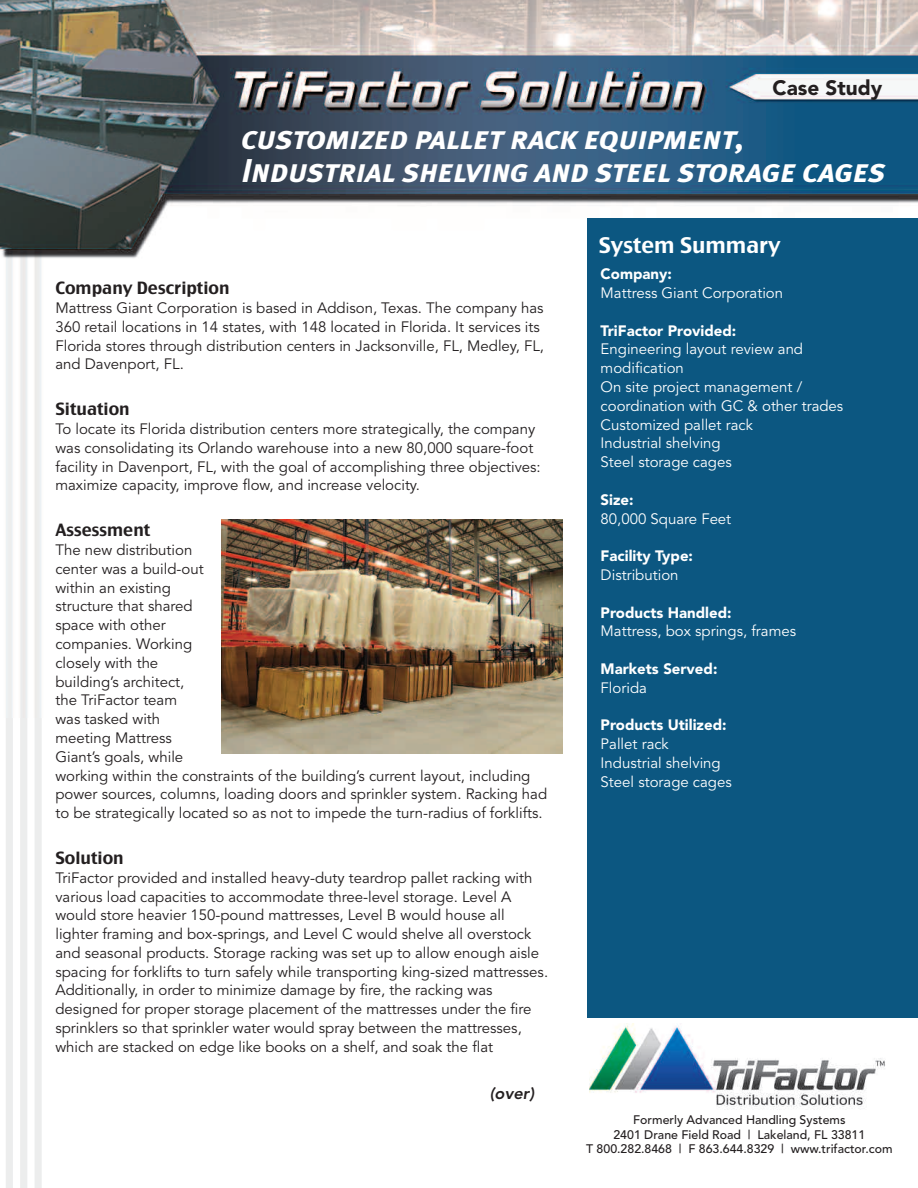
<style>
.page{position:relative;width:918px;height:1188px;background:#fff}
.page>*{position:absolute;margin:0;border:0;box-sizing:border-box;transform-origin:0 0}
.t1{font:italic 33px/33px "Meta Plus Bold Caps";letter-spacing:-.02em;color:#fff}
.t2{font:21px "Charcoal CY";color:#fff}
.t3{font:900 20.7px "Avenir";color:#231f20}
.t4{font:16.5px "Charcoal CY";color:#231f20}
.t5{font:italic 800 16.5px "Avenir";color:#231f20}
.t6{font:15px/18.8px "Avenir";color:#231f20}
.t7{font:15px/18.8px "Avenir";color:#fff}
.t8{font:900 15px "Avenir";color:#fff}
.t9{font:500 12.3px/14.5px "Avenir";color:#231f20;text-align:center}
</style>
<div class="page">
<img style="left:0;top:0;width:918px;height:718px">
<img style="left:589px;top:1024px;width:296px;height:86px">
<div style="left:587px;top:219px;width:331px;height:799px;background:#0c5781"></div>
<img style="left:221px;top:519px;width:342px;height:234px">
<h3 class="t3" style="left:773px;top:79px;width:111px">Case Study</h3>
<h1 class="t1" style="left:242px;top:121px;width:646px">customized pallet rack equipment,<br>Industrial shelving and steel storage cages</h1>
<p class="t4" style="left:55px;top:279px;width:176px">Company Description</p>
<p class="t6" style="left:55px;top:300px;width:490px">Mattress Giant Corporation is based in Addison, Texas. The company has 360 retail locations in 14 states, with 148 located in Florida. It services its Florida stores through distribution centers in Jacksonville, FL, Medley, FL, and Davenport, FL.</p>
<p class="t4" style="left:55px;top:400px;width:76px">Situation</p>
<p class="t6" style="left:55px;top:421px;width:487px">To locate its Florida distribution centers more strategically, the company was consolidating its Orlando warehouse into a new 80,000 square-foot facility in Davenport, FL, with the goal of accomplishing three objectives: maximize capacity, improve flow, and increase velocity.</p>
<p class="t4" style="left:55px;top:521px;width:96px">Assessment</p>
<p class="t6" style="left:55px;top:542px;width:493px">The new distribution<br>center was a build-out<br>within an existing<br>structure that shared<br>space with other<br>companies. Working<br>closely with the<br>building’s architect,<br>the TriFactor team<br>was tasked with<br>meeting Mattress<br>Giant’s goals, while<br>working within the constraints of the building’s current layout, including power sources, columns, loading doors and sprinkler system. Racking had to be strategically located so as not to impede the turn-radius of forklifts.</p>
<p class="t4" style="left:55px;top:849px;width:70px">Solution</p>
<p class="t6" style="left:55px;top:869px;width:494px">TriFactor provided and installed heavy-duty teardrop pallet racking with various load capacities to accommodate three-level storage. Level A would store heavier 150-pound mattresses, Level B would house all lighter framing and box-springs, and Level C would shelve all overstock and seasonal products. Storage racking was set up to allow enough aisle spacing for forklifts to turn safely while transporting king-sized mattresses.<br>Additionally, in order to minimize damage by fire, the racking was designed for proper storage placement of the mattresses under the fire sprinklers so that sprinkler water would spray between the mattresses, which are stacked on edge like books on a shelf, and soak the flat</p>
<p class="t5" style="left:490px;top:1087px;width:46px">(over)</p>
<h2 class="t2" style="left:599px;top:233px;width:184px">System Summary</h2>
<p class="t8" style="left:601px;top:268px;width:73px">Company:</p>
<p class="t7" style="left:601px;top:285px;width:184px">Mattress Giant Corporation</p>
<p class="t8" style="left:601px;top:324px;width:137px">TriFactor Provided:</p>
<p class="t7" style="left:601px;top:341px;width:244px">Engineering layout review and modification<br>On site project management / coordination with GC &amp; other trades<br>Customized pallet rack<br>Industrial shelving<br>Steel storage cages</p>
<p class="t8" style="left:601px;top:493px;width:35px">Size:</p>
<p class="t7" style="left:601px;top:510px;width:132px">80,000 Square Feet</p>
<p class="t8" style="left:601px;top:550px;width:94px">Facility Type:</p>
<p class="t7" style="left:601px;top:567px;width:79px">Distribution</p>
<p class="t8" style="left:601px;top:606px;width:133px">Products Handled:</p>
<p class="t7" style="left:601px;top:623px;width:197px">Mattress, box springs, frames</p>
<p class="t8" style="left:601px;top:663px;width:118px">Markets Served:</p>
<p class="t7" style="left:601px;top:679px;width:48px">Florida</p>
<p class="t8" style="left:601px;top:719px;width:128px">Products Utilized:</p>
<p class="t7" style="left:601px;top:736px;width:133px">Pallet rack<br>Industrial shelving<br>Steel storage cages</p>
<p class="t9" style="left:586px;top:1114px;width:308px">Formerly Advanced Handling Systems<br>2401 Drane Field Road | Lakeland, FL 33811<br>T 800.282.8468 | F 863.644.8329 | www.trifactor.com</p>
</div>
